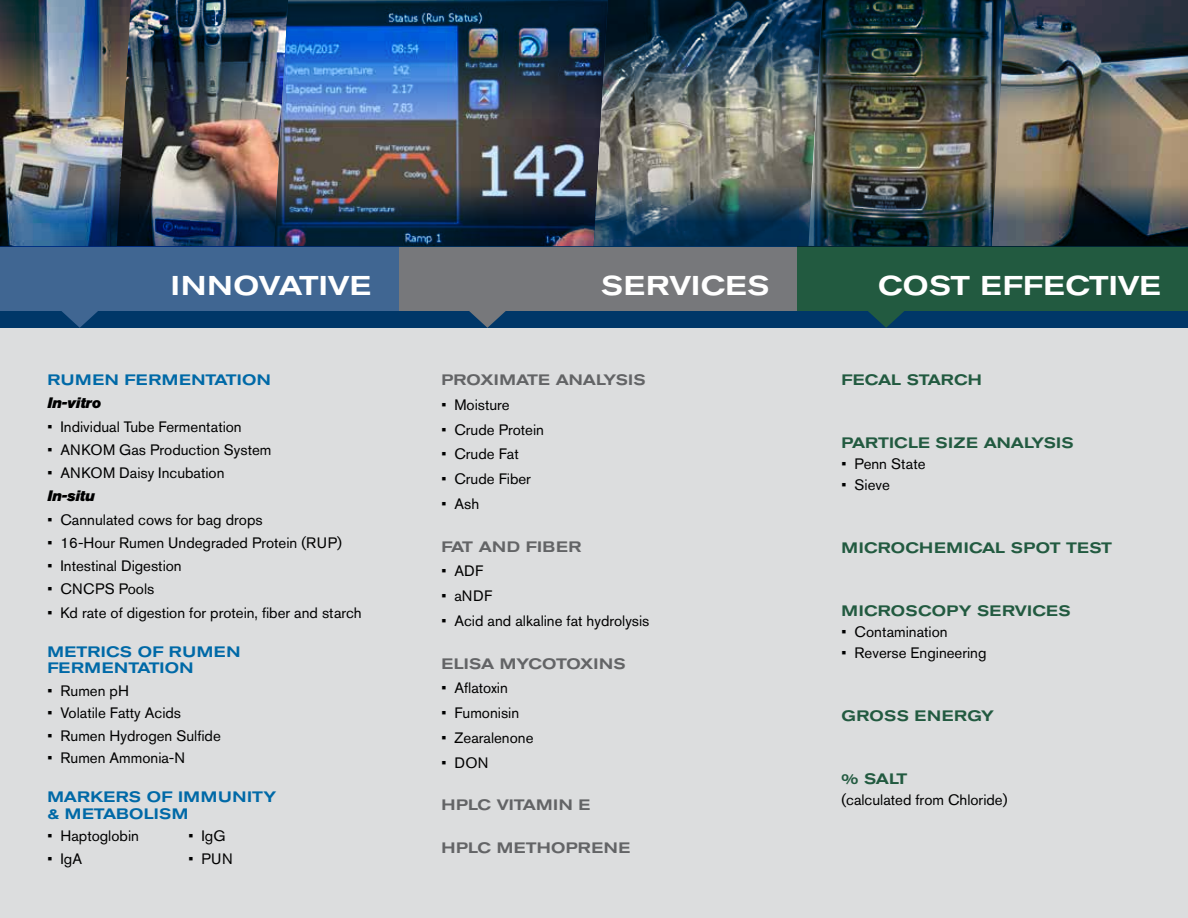
<style>
.page{position:relative;width:1188px;height:918px;background:#fff}
.page>*{position:absolute;margin:0;border:0;box-sizing:border-box;transform-origin:0 0}
.t1{font:500 expanded 27px "Akzidenz Grotesk BE";letter-spacing:.02em;color:#fff}
.t2{font:500 expanded 27px "Akzidenz Grotesk BE";color:#fff}
.t3{font:15px "Akzidenz Grotesk BE";color:#000}
.t4{font:500 expanded 15px "Akzidenz Grotesk BE";letter-spacing:.02em;color:#225a40}
.t5{font:500 expanded 15px/16.5px "Akzidenz Grotesk BE";letter-spacing:.02em;color:#0069a7}
.t6{font:500 expanded 15px "Akzidenz Grotesk BE";color:#636466}
.t7{font:500 expanded 15px "Akzidenz Grotesk BE";color:#225a40}
.t8{font:500 expanded 15px "Akzidenz Grotesk BE";letter-spacing:.02em;color:#636466}
.t9{font:500 expanded 15px "Akzidenz Grotesk BE";letter-spacing:.04em;color:#0069a7}
.t10{font:italic 15px "Akzidenz Grotesk BE Super";color:#000}
</style>
<div class="page">
<div style="left:0;top:313px;width:1188px;height:605px;background:#dcddde"></div>
<div style="left:0;top:282px;width:1188px;height:46px;background:#003768"></div>
<div style="left:796px;top:246px;width:392px;height:65px;background:#225a40"></div>
<svg style="left:868px;top:311px;width:36px;height:17px"></svg>
<div style="left:398px;top:246px;width:398px;height:65px;background:#77787b"></div>
<svg style="left:469px;top:311px;width:37px;height:17px"></svg>
<div style="left:0;top:246px;width:398px;height:65px;background:#406692"></div>
<svg style="left:62px;top:311px;width:36px;height:17px"></svg>
<img style="left:131px;top:116px;width:143px;height:68px">
<img style="left:0;top:116px;width:131px;height:68px">
<img style="left:274px;top:116px;width:320px;height:68px">
<img style="left:594px;top:116px;width:214px;height:68px">
<img style="left:808px;top:116px;width:184px;height:68px">
<img style="left:992px;top:116px;width:196px;height:68px">
<img style="left:0;top:184px;width:1188px;height:63px">
<img style="left:0;top:0;width:1188px;height:116px">
<h1 class="t2" style="left:171px;top:270px;width:202px">INNOVATIVE</h1>
<h1 class="t1" style="left:601px;top:270px;width:170px">SERVICES</h1>
<h1 class="t1" style="left:878px;top:270px;width:284px">COST EFFECTIVE</h1>
<p class="t9" style="left:47px;top:371px;width:225px">RUMEN FERMENTATION</p>
<p class="t10" style="left:47px;top:394px;width:55px">In-vitro</p>
<p class="t3" style="left:47px;top:417px;width:196px">• Individual Tube Fermentation</p>
<p class="t3" style="left:47px;top:441px;width:226px">• ANKOM Gas Production System</p>
<p class="t3" style="left:47px;top:464px;width:179px">• ANKOM Daisy Incubation</p>
<p class="t10" style="left:47px;top:487px;width:49px">In-situ</p>
<p class="t3" style="left:47px;top:510px;width:217px">• Cannulated cows for bag drops</p>
<p class="t3" style="left:47px;top:534px;width:296px">• 16-Hour Rumen Undegraded Protein (RUP)</p>
<p class="t3" style="left:47px;top:557px;width:136px">• Intestinal Digestion</p>
<p class="t3" style="left:47px;top:580px;width:109px">• CNCPS Pools</p>
<p class="t3" style="left:47px;top:603px;width:316px">• Kd rate of digestion for protein, fiber and starch</p>
<p class="t5" style="left:47px;top:643px;width:195px">METRICS OF RUMEN<br>FERMENTATION</p>
<p class="t3" style="left:47px;top:681px;width:83px">• Rumen pH</p>
<p class="t3" style="left:47px;top:704px;width:135px">• Volatile Fatty Acids</p>
<p class="t3" style="left:47px;top:726px;width:175px">• Rumen Hydrogen Sulfide</p>
<p class="t3" style="left:47px;top:749px;width:139px">• Rumen Ammonia-N</p>
<p class="t5" style="left:47px;top:789px;width:230px">MARKERS OF IMMUNITY &amp; METABOLISM</p>
<p class="t3" style="left:47px;top:827px;width:93px">• Haptoglobin</p>
<p class="t3" style="left:188px;top:827px;width:39px">• IgG</p>
<p class="t3" style="left:47px;top:849px;width:36px">• IgA</p>
<p class="t3" style="left:188px;top:849px;width:46px">• PUN</p>
<p class="t6" style="left:441px;top:371px;width:206px">PROXIMATE ANALYSIS</p>
<p class="t3" style="left:441px;top:396px;width:70px">• Moisture</p>
<p class="t3" style="left:441px;top:420px;width:104px">• Crude Protein</p>
<p class="t3" style="left:441px;top:445px;width:79px">• Crude Fat</p>
<p class="t3" style="left:441px;top:470px;width:91px">• Crude Fiber</p>
<p class="t3" style="left:441px;top:495px;width:39px">• Ash</p>
<p class="t8" style="left:441px;top:538px;width:142px">FAT AND FIBER</p>
<p class="t3" style="left:441px;top:562px;width:43px">• ADF</p>
<p class="t3" style="left:441px;top:587px;width:52px">• aNDF</p>
<p class="t3" style="left:441px;top:612px;width:210px">• Acid and alkaline fat hydrolysis</p>
<p class="t6" style="left:441px;top:655px;width:186px">ELISA MYCOTOXINS</p>
<p class="t3" style="left:441px;top:679px;width:68px">• Aflatoxin</p>
<p class="t3" style="left:441px;top:704px;width:79px">• Fumonisin</p>
<p class="t3" style="left:441px;top:729px;width:94px">• Zearalenone</p>
<p class="t3" style="left:441px;top:753px;width:49px">• DON</p>
<p class="t6" style="left:441px;top:796px;width:151px">HPLC VITAMIN E</p>
<p class="t8" style="left:441px;top:839px;width:191px">HPLC METHOPRENE</p>
<p class="t7" style="left:842px;top:371px;width:142px">FECAL STARCH</p>
<p class="t7" style="left:842px;top:434px;width:234px">PARTICLE SIZE ANALYSIS</p>
<p class="t3" style="left:842px;top:455px;width:86px">• Penn State</p>
<p class="t3" style="left:842px;top:476px;width:50px">• Sieve</p>
<p class="t4" style="left:842px;top:539px;width:272px">MICROCHEMICAL SPOT TEST</p>
<p class="t4" style="left:842px;top:602px;width:231px">MICROSCOPY SERVICES</p>
<p class="t3" style="left:842px;top:623px;width:108px">• Contamination</p>
<p class="t3" style="left:842px;top:644px;width:147px">• Reverse Engineering</p>
<p class="t4" style="left:842px;top:707px;width:154px">GROSS ENERGY</p>
<p class="t4" style="left:842px;top:770px;width:67px">% SALT</p>
<p class="t3" style="left:842px;top:791px;width:167px">(calculated from Chloride)</p>
</div>
